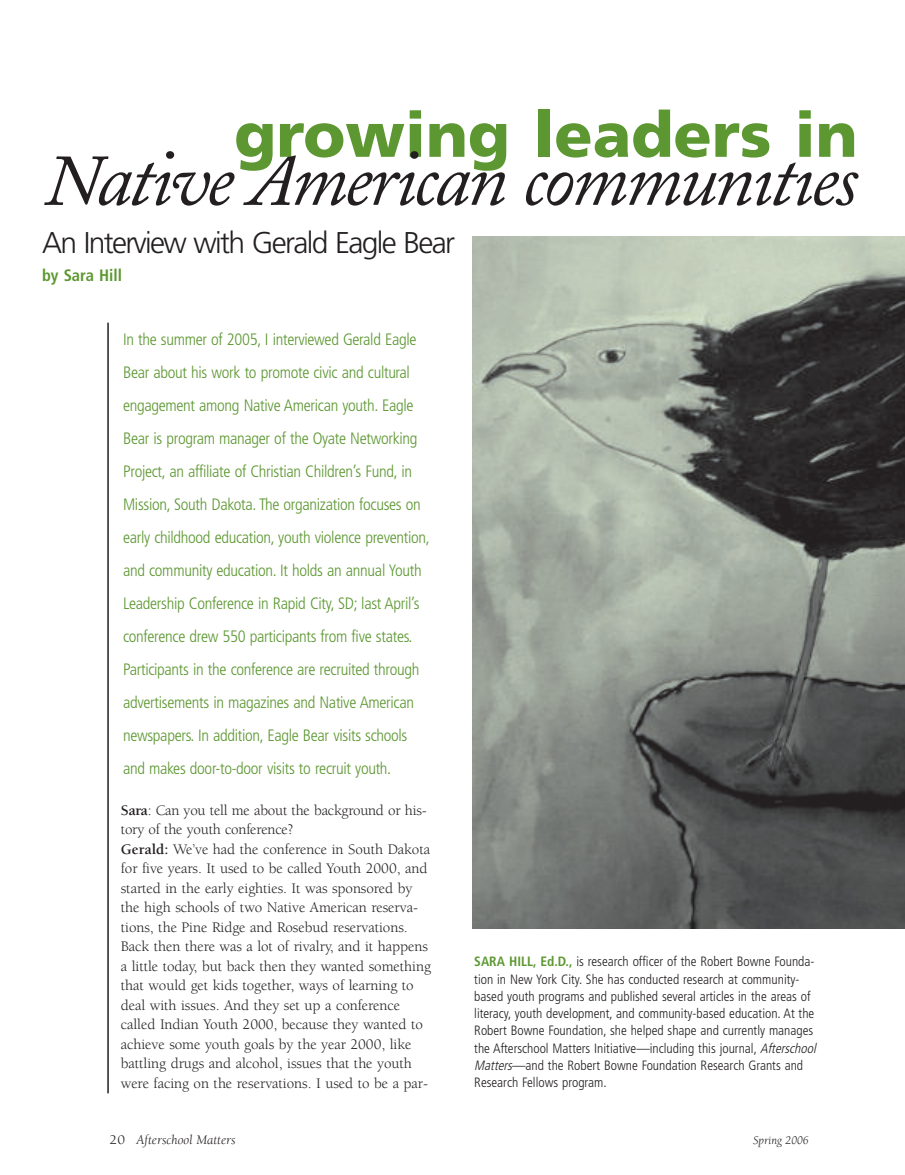
<style>
.page{position:relative;width:905px;height:1175px;background:#fff}
.page>*{position:absolute;margin:0;border:0;box-sizing:border-box;transform-origin:0 0}
.t1{font:italic 78px "Adobe Caslon";letter-spacing:-.04em;color:#231f20}
.t2{font:900 63px "Frutiger";color:#5c9731}
.t3{font:300 30px "Frutiger";letter-spacing:-.055em;color:#231f20}
.t4{font:300 condensed 16.5px/33px "Frutiger";letter-spacing:-.02em;color:#5c9731}
.t5{font:700 condensed 16.5px "Frutiger";color:#5c9731}
.t6{font:15px/19.5px "Berkeley";letter-spacing:-.005em;color:#231f20}
.t7{font:300 condensed 13.5px/17.2px "Frutiger";color:#231f20}
.t8{font:italic 13.5px "Berkeley";color:#231f20}
.t9{font:italic 12px "Berkeley";color:#231f20}
.s1{font-size:72px}
.s2{font-weight:700}
.s3{font-weight:700;color:#5c9731}
.s4{font-style:italic}
.s5{font-style:normal}
</style>
<div class="page">
<hr style="left:107px;top:323px;width:2px;height:770px;background:#231f20">
<img style="left:472px;top:236px;width:432px;height:692px">
<h2 class="t2" style="left:234px;top:110px;width:625px">growing leaders in</h2>
<h1 class="t1" style="left:45px;top:152px;width:813px"><span class="s1">N</span>ative <span class="s1">A</span>merican communıtıes</h1>
<h3 class="t3" style="left:42px;top:230px;width:414px">An Interview with Gerald Eagle Bear</h3>
<p class="t5" style="left:42px;top:269px;width:82px">by Sara Hill</p>
<p class="t4" style="left:123px;top:324px;width:308px">In the summer of 2005, I interviewed Gerald Eagle Bear about his work to promote civic and cultural engagement among Native American youth. Eagle Bear is program manager of the Oyate Networking Project, an affiliate of Christian Children’s Fund, in Mission, South Dakota. The organization focuses on early childhood education, youth violence prevention, and community education. It holds an annual Youth Leadership Conference in Rapid City, SD; last April’s conference drew 550 participants from five states.<br>Participants in the conference are recruited through advertisements in magazines and Native American newspapers. In addition, Eagle Bear visits schools and makes door-to-door visits to recruit youth.</p>
<p class="t6" style="left:121px;top:801px;width:311px"><span class="s2">Sara</span>: Can you tell me about the background or his&shy;tory of the youth conference?<br><span class="s2">Gerald:</span> We’ve had the conference in South Dakota for five years. It used to be called Youth 2000, and started in the early eighties. It was sponsored by the high schools of two Native American reserva&shy;tions, the Pine Ridge and Rosebud reservations.<br>Back then there was a lot of rivalry, and it happens a little today, but back then they wanted something that would get kids together, ways of learning to deal with issues. And they set up a conference called Indian Youth 2000, because they wanted to achieve some youth goals by the year 2000, like battling drugs and alcohol, issues that the youth were facing on the reservations. I used to be a par-</p>
<p class="t7" style="left:474px;top:954px;width:346px"><span class="s3">SARA HILL, Ed.D.,</span> is research officer of the Robert Bowne Founda&shy;tion in New York City. She has conducted research at community&shy;based youth programs and published several articles in the areas of literacy, youth development, and community-based education. At the Robert Bowne Foundation, she helped shape and currently manages the Afterschool Matters Initiative—including this journal, <span class="s4">Afterschool Matters</span>—and the Robert Bowne Foundation Research Grants and Research Fellows program.</p>
<p class="t8" style="left:110px;top:1134px;width:128px"><span class="s5">20</span> Afterschool Matters</p>
<p class="t9" style="left:753px;top:1135px;width:57px">Spring 2006</p>
</div>
